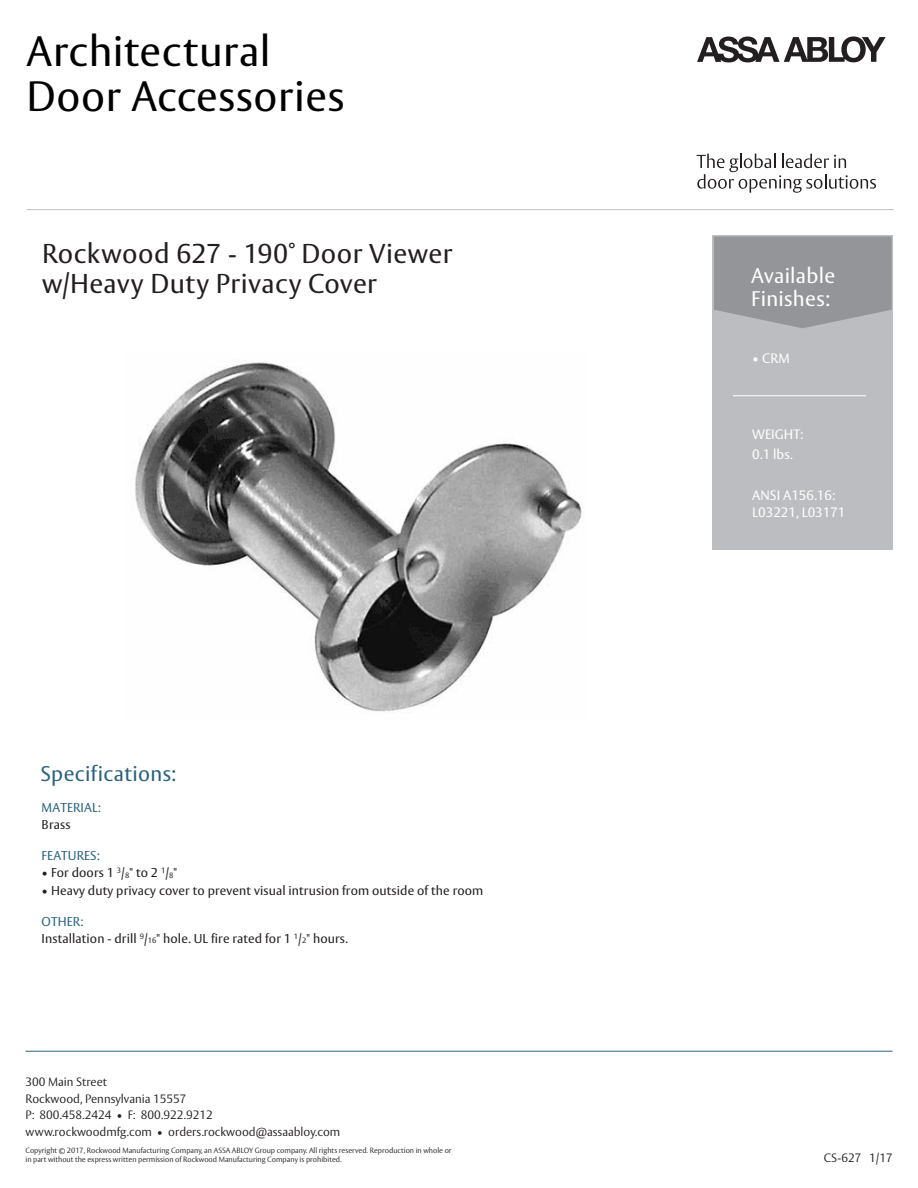
<style>
.page{position:relative;width:918px;height:1188px;background:#fff}
.page>*{position:absolute;margin:0;border:0;box-sizing:border-box;transform-origin:0 0}
.t1{font:42px/45.8px "ASSA Vesta";letter-spacing:.015em;color:#000}
.t2{font:27px/30px "ASSA Vesta";letter-spacing:.015em;color:#231f20}
.t3{font:21px/22.5px "ASSA Vesta";letter-spacing:.015em;color:#fff}
.t4{font:21px "ASSA Vesta";letter-spacing:.015em;color:#2b627f}
.t5{font:13.5px/20.1px "ASSA Vesta";color:#fff}
.t6{font:12.75px/17.5px "ASSA Vesta";letter-spacing:.01em;color:#231f20}
.t7{font:12.75px "ASSA Vesta";letter-spacing:.01em;color:#2b627f}
.t8{font:300 12px/16.5px "ASSA Vesta";color:#231f20}
.t9{font:300 7.5px/9px "ASSA Vesta";color:#231f20}
.s1{font-size:7.65px}
.s2{color:#2b627f}
</style>
<div class="page">
<div style="left:713px;top:235px;width:180px;height:315px;background:#bcbdc0"></div>
<svg style="left:714px;top:237px;width:178px;height:91px;background:#97989b"></svg>
<hr style="left:26px;top:1051px;width:866px;height:1px;background:#2b627f">
<img style="left:135px;top:362px;width:447px;height:350px">
<hr style="left:733px;top:395px;width:133px;height:1px;background:#fff">
<svg style="left:697px;top:36px;width:189px;height:26px"></svg>
<svg style="left:697px;top:154px;width:179px;height:39px"></svg>
<hr style="left:27px;top:209px;width:867px;height:1px;background:#bcbdc0">
<h1 class="t1" style="left:27px;top:30px;width:319px">Architectural<br>Door Accessories</h1>
<h2 class="t2" style="left:42px;top:240px;width:412px">Rockwood 627 - 190˚ Door Viewer w/Heavy Duty Privacy Cover</h2>
<h3 class="t4" style="left:41px;top:761px;width:137px">Specifications:</h3>
<h3 class="t7" style="left:42px;top:799px;width:61px">MATERIAL:</h3>
<h3 class="t6" style="left:42px;top:816px;width:30px">Brass</h3>
<h3 class="t7" style="left:42px;top:848px;width:60px">FEATURES:</h3>
<h3 class="t6" style="left:42px;top:865px;width:137px">• For doors 1 <sup>3</sup>/<span class="s1">8</span>" to 2 <sup>1</sup>/<span class="s1">8</span>"</h3>
<h3 class="t6" style="left:42px;top:882px;width:443px">• Heavy duty privacy cover to prevent visual intrusion from outside of the room</h3>
<h3 class="t6" style="left:42px;top:913px;width:308px"><span class="s2">OTHER:<br></span>Installation - drill <sup>9</sup>/<span class="s1">16</span>" hole. UL fire rated for 1 <sup>1</sup>/<span class="s1">2</span>" hours.</h3>
<h3 class="t3" style="left:751px;top:265px;width:86px">Available<br>Finishes:</h3>
<h3 class="t5" style="left:752px;top:349px;width:39px">• CRM</h3>
<h3 class="t5" style="left:752px;top:425px;width:53px">WEIGHT:<br>0.1 lbs.</h3>
<h3 class="t5" style="left:752px;top:486px;width:95px;line-height:18px">ANSI A156.16:<br>L03221, L03171</h3>
<h3 class="t8" style="left:26px;top:1074px;width:316px">300 Main Street<br>Rockwood, Pennsylvania 15557<br>P: 800.458.2424 • F: 800.922.9212 www.rockwoodmfg.com • orders.rockwood@assaabloy.com</h3>
<p class="t9" style="left:26px;top:1147px;width:428px">Copyright © 2017, Rockwood Manufacturing Company, an ASSA ABLOY Group company. All rights reserved. Reproduction in whole or in part without the express written permission of Rockwood Manufacturing Company is prohibited.</p>
<h3 class="t8" style="left:824px;top:1151px;width:70px">CS-627 1/17</h3>
</div>
